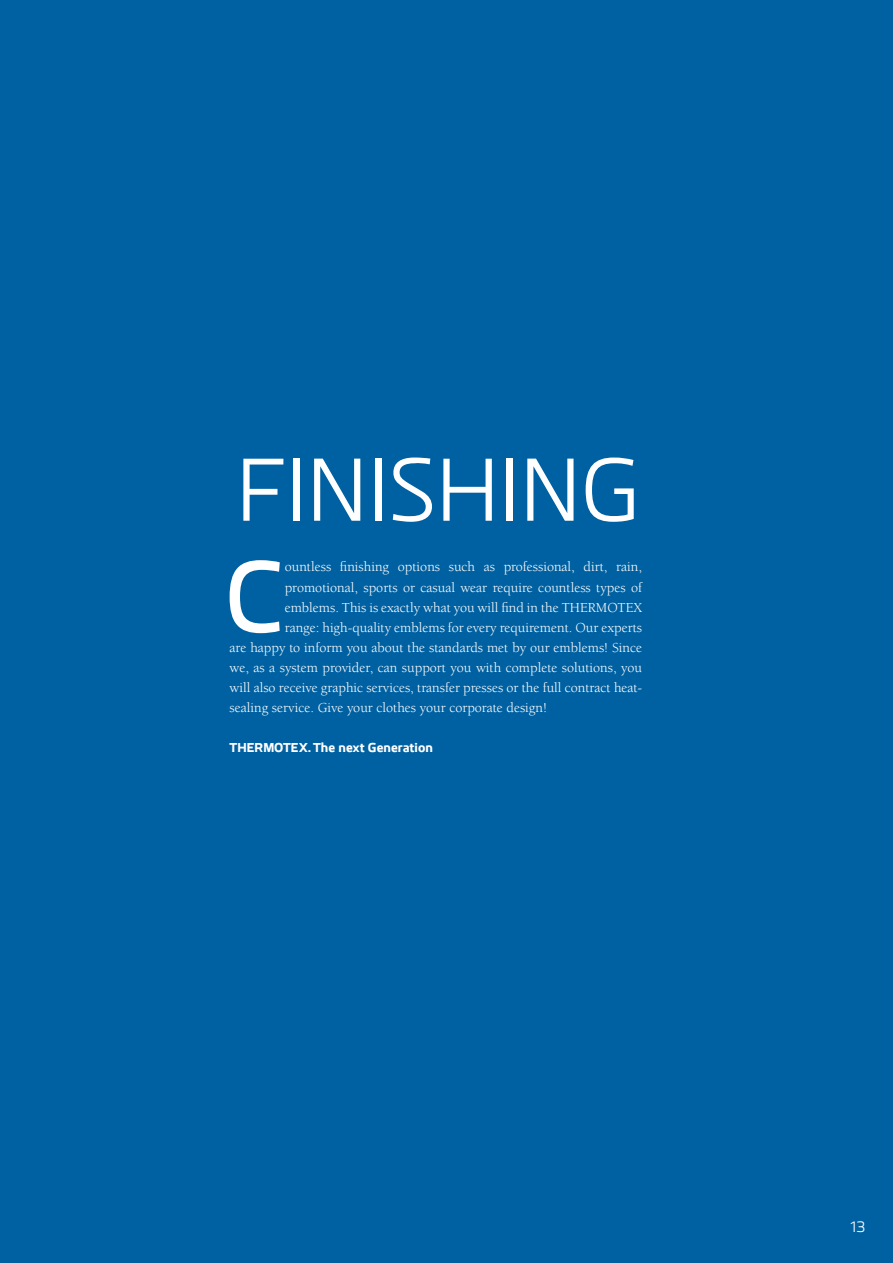
<style>
.page{position:relative;width:893px;height:1263px;background:#0061a2}
.page>*{position:absolute;margin:0;border:0;box-sizing:border-box;transform-origin:0 0}
.t1{font:500 99.9px "Kuro";color:#fff}
.t2{font:88.5px "Kuro";color:#fff}
.t3{font:15px "Kuro";color:#fff}
.t4{font:14.1px "Berkeley Pro";color:#fff}
.t5{font:700 12.75px "Kuro";color:#fff}
</style>
<div class="page">
<h2 class="t2" style="left:236px;top:436px;width:406px">FINISHING</h2>
<h1 class="t1" style="left:225px;top:535px;width:62px">C</h1>
<p class="t4" style="left:285px;top:559px;width:359px">ountless finishing options such as professional, dirt, rain,</p>
<p class="t4" style="left:285px;top:579px;width:359px">promotional, sports or casual wear require countless types of</p>
<p class="t4" style="left:285px;top:599px;width:359px">emblems. This is exactly what you will find in the THERMOTEX</p>
<p class="t4" style="left:285px;top:620px;width:359px">range: high-quality emblems for every requirement. Our experts</p>
<p class="t4" style="left:230px;top:640px;width:414px">are happy to inform you about the standards met by our emblems! Since</p>
<p class="t4" style="left:230px;top:660px;width:414px">we, as a system provider, can support you with complete solutions, you</p>
<p class="t4" style="left:230px;top:680px;width:414px">will also receive graphic services, transfer presses or the full contract heat-</p>
<p class="t4" style="left:230px;top:700px;width:319px">sealing service. Give your clothes your corporate design!</p>
<p class="t5" style="left:230px;top:740px;width:205px">THERMOTEX. The next Generation</p>
<p class="t3" style="left:850px;top:1217px;width:16px">13</p>
</div>
